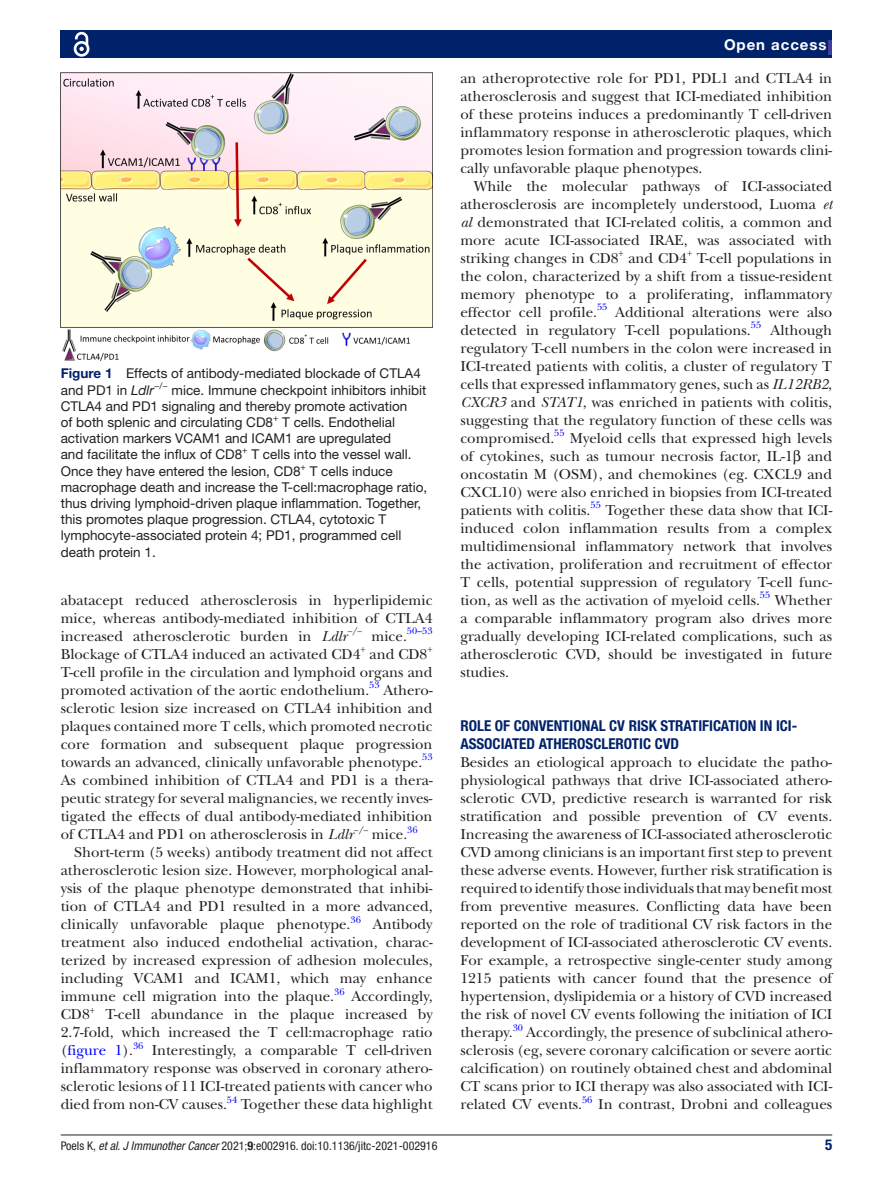
<style>
.page{position:relative;width:893px;height:1191px;background:#fff}
.page>*{position:absolute;margin:0;border:0;box-sizing:border-box;transform-origin:0 0}
.t1{font:15px/18px "New Baskerville";color:#231f20;text-align:justify}
.t2{font:700 condensed 15px/18px "Helvetica Neue LT Std";color:#00226b}
.t3{font:700 15px "Helvetica Neue LT Std";letter-spacing:.065em;color:#fff}
.t4{font:13.5px/16.2px "Helvetica Neue LT Std";color:#231f20}
.t5{font:condensed 12px "Helvetica Neue LT Std";color:#231f20}
.t6{font:9.9px "New Baskerville";color:#00f}
.t7{font:9.9px "New Baskerville";color:#231f20}
.t8{font:italic 9.9px "New Baskerville";color:#231f20}
.t9{font:9px "Helvetica Neue LT Std";color:#231f20}
.s1{font-weight:700;color:#00226b}
.s2{font-style:italic}
.s3{color:#00f}
.s4{font-weight:700}
</style>
<div class="page">
<hr style="left:61px;top:1134px;width:771px;height:1px;background:#231f20">
<div style="left:61px;top:31px;width:771px;height:27px;background:#00226b"></div>
<hr style="left:828px;top:40px;width:4px;height:15px;background:#414099">
<svg style="left:73px;top:31px;width:17px;height:26px"></svg>
<img style="left:61px;top:73px;width:372px;height:288px">
<p class="t4" style="left:61px;top:365px;width:367px"><span class="s1">Figure 1</span> Effects of antibody-mediated blockade of CTLA4 and PD1 in <span class="s2">Ldlr</span><sup>−/−</sup> mice. Immune checkpoint inhibitors inhibit CTLA4 and PD1 signaling and thereby promote activation<br>of both splenic and circulating CD8</p>
<p class="t9" style="left:273px;top:412px;width:7px">+</p>
<p class="t4" style="left:61px;top:414px;width:336px;text-indent:221px">T cells. Endothelial activation markers VCAM1 and ICAM1 are upregulated and facilitate the influx of CD8</p>
<p class="t9" style="left:242px;top:445px;width:7px">+</p>
<p class="t4" style="left:61px;top:446px;width:368px;text-indent:191px">T cells into the vessel wall.<br>Once they have entered the lesion, CD8<sup>+</sup> T cells induce macrophage death and increase the T-cell:macrophage ratio, thus driving lymphoid-driven plaque inflammation. Together, this promotes plaque progression. CTLA4, cytotoxic T lymphocyte-associated protein 4; PD1, programmed cell death protein 1.</p>
<p class="t1" style="left:61px;top:591px;width:373px">abatacept reduced atherosclerosis in hyperlipidemic mice, whereas antibody-mediated inhibition of CTLA4 increased atherosclerotic burden in <span class="s2">Ldlr</span></p>
<p class="t8" style="left:347px;top:625px;width:16px">−/−</p>
<p class="t1" style="left:372px;top:627px;width:37px">mice.</p>
<p class="t6" style="left:407px;top:625px;width:27px">50–53</p>
<p class="t1" style="left:61px;top:645px;width:301px">Blockage of CTLA4 induced an activated CD4</p>
<p class="t7" style="left:360px;top:643px;width:7px">+</p>
<p class="t1" style="left:370px;top:645px;width:59px">and CD8</p>
<p class="t7" style="left:427px;top:643px;width:7px">+</p>
<p class="t1" style="left:61px;top:663px;width:373px">T-cell profile in the circulation and lymphoid organs and promoted activation of the aortic endothelium.</p>
<p class="t6" style="left:369px;top:679px;width:12px">53</p>
<p class="t1" style="left:61px;top:681px;width:373px;text-indent:323px">Athero&shy;sclerotic lesion size increased on CTLA4 inhibition and plaques contained more T cells, which promoted necrotic core formation and subsequent plaque progression towards an advanced, clinically unfavorable phenotype.</p>
<p class="t6" style="left:422px;top:751px;width:12px">53</p>
<p class="t1" style="left:61px;top:771px;width:373px">As combined inhibition of CTLA4 and PD1 is a thera&shy;peutic strategy for several malignancies, we recently inves&shy;tigated the effects of dual antibody-mediated inhibition of CTLA4 and PD1 on atherosclerosis in <span class="s2">Ldlr</span><sup>−/−</sup> mice.</p>
<p class="t6" style="left:407px;top:823px;width:12px">36</p>
<p class="t1" style="left:61px;top:843px;width:373px;text-indent:14px">Short-term (5 weeks) antibody treatment did not affect atherosclerotic lesion size. However, morphological anal&shy;ysis of the plaque phenotype demonstrated that inhibi&shy;tion of CTLA4 and PD1 resulted in a more advanced, clinically unfavorable plaque phenotype.</p>
<p class="t6" style="left:350px;top:913px;width:12px">36</p>
<p class="t1" style="left:61px;top:915px;width:373px;text-indent:312px">Antibody treatment also induced endothelial activation, charac&shy;terized by increased expression of adhesion molecules, including VCAM1 and ICAM1, which may enhance immune cell migration into the plaque.</p>
<p class="t6" style="left:334px;top:985px;width:12px">36</p>
<p class="t1" style="left:351px;top:987px;width:83px">Accordingly,</p>
<p class="t1" style="left:61px;top:1005px;width:31px">CD8</p>
<p class="t7" style="left:90px;top:1003px;width:7px">+</p>
<p class="t1" style="left:61px;top:1005px;width:373px;text-indent:45px">T-cell abundance in the plaque increased by 2.7-fold, which increased the T cell:macrophage ratio (<span class="s3">figure 1</span>).</p>
<p class="t6" style="left:133px;top:1039px;width:12px">36</p>
<p class="t1" style="left:61px;top:1041px;width:373px;text-indent:91px">Interestingly, a comparable T cell-driven inflammatory response was observed in coronary athero&shy;sclerotic lesions of 11 ICI-treated patients with cancer who died from non-CV causes.</p>
<p class="t6" style="left:227px;top:1093px;width:12px">54</p>
<p class="t1" style="left:241px;top:1095px;width:193px">Together these data highlight</p>
<p class="t3" style="left:724px;top:35px;width:104px">Open access</p>
<p class="t1" style="left:460px;top:69px;width:373px">an atheroprotective role for PD1, PDL1 and CTLA4 in atherosclerosis and suggest that ICI-mediated inhibition of these proteins induces a predominantly T cell-driven inflammatory response in atherosclerotic plaques, which promotes lesion formation and progression towards clini&shy;cally unfavorable plaque phenotypes.</p>
<p class="t1" style="left:460px;top:177px;width:373px;text-indent:13px">While the molecular pathways of ICI-associated atherosclerosis are incompletely understood, Luoma <span class="s2">et al</span> demonstrated that ICI-related colitis, a common and more acute ICI-associated IRAE, was associated with striking changes in CD8</p>
<p class="t7" style="left:619px;top:247px;width:7px">+</p>
<p class="t1" style="left:628px;top:249px;width:60px">and CD4</p>
<p class="t7" style="left:687px;top:247px;width:7px">+</p>
<p class="t1" style="left:460px;top:249px;width:373px;text-indent:237px">T-cell populations in the colon, characterized by a shift from a tissue-resident memory phenotype to a proliferating, inflammatory effector cell profile.</p>
<p class="t6" style="left:597px;top:301px;width:12px">55</p>
<p class="t1" style="left:460px;top:303px;width:373px;text-indent:155px">Additional alterations were also detected in regulatory T-cell populations.</p>
<p class="t6" style="left:751px;top:319px;width:12px">55</p>
<p class="t1" style="left:460px;top:321px;width:373px;text-indent:310px">Although regulatory T-cell numbers in the colon were increased in ICI-treated patients with colitis, a cluster of regulatory T cells that expressed inflammatory genes, such as <span class="s2">IL12RB2</span>, <span class="s2">CXCR3</span> and <span class="s2">STAT1</span>, was enriched in patients with colitis, suggesting that the regulatory function of these cells was compromised.<sup>55</sup> Myeloid cells that expressed high levels of cytokines, such as tumour necrosis factor, IL-1 and oncostatin M (OSM), and chemokines (eg. CXCL9 and CXCL10) were also enriched in biopsies from ICI-treated patients with colitis.</p>
<p class="t6" style="left:590px;top:499px;width:12px">55</p>
<p class="t1" style="left:460px;top:501px;width:373px;text-indent:145px">Together these data show that ICI&shy;induced colon inflammation results from a complex multidimensional inflammatory network that involves the activation, proliferation and recruitment of effector T cells, potential suppression of regulatory T-cell func&shy;tion, as well as the activation of myeloid cells.</p>
<p class="t6" style="left:760px;top:589px;width:12px">55</p>
<p class="t1" style="left:460px;top:591px;width:373px;text-indent:315px">Whether a comparable inflammatory program also drives more gradually developing ICI-related complications, such as atherosclerotic CVD, should be investigated in future studies.</p>
<p class="t2" style="left:460px;top:716px;width:339px">ROLE OF CONVENTIONAL CV RISK STRATIFICATION IN ICI-<br>ASSOCIATED ATHEROSCLEROTIC CVD</p>
<p class="t1" style="left:460px;top:753px;width:373px">Besides an etiological approach to elucidate the patho&shy;physiological pathways that drive ICI-associated athero&shy;sclerotic CVD, predictive research is warranted for risk stratification and possible prevention of CV events.<br>Increasing the awareness of ICI-associated atherosclerotic CVD among clinicians is an important first step to prevent these adverse events. However, further risk stratification is required to identify those individuals that may benefit most from preventive measures. Conflicting data have been reported on the role of traditional CV risk factors in the development of ICI-associated atherosclerotic CV events.<br>For example, a retrospective single-center study among 1215 patients with cancer found that the presence of hypertension, dyslipidemia or a history of CVD increased the risk of novel CV events following the initiation of ICI therapy.</p>
<p class="t6" style="left:513px;top:1021px;width:12px">30</p>
<p class="t1" style="left:460px;top:1023px;width:373px;text-indent:66px">Accordingly, the presence of subclinical athero&shy;sclerosis (eg, severe coronary calcification or severe aortic calcification) on routinely obtained chest and abdominal CT scans prior to ICI therapy was also associated with ICI&shy;related CV events.</p>
<p class="t6" style="left:582px;top:1093px;width:12px">56</p>
<p class="t1" style="left:598px;top:1095px;width:235px">In contrast, Drobni and colleagues</p>
<p class="t5" style="left:61px;top:1138px;width:378px">Poels K, <span class="s2">et al</span>. <span class="s2">J Immunother Cancer</span> 2021;<span class="s4">9</span>:e002916. doi:10.1136/jitc-2021-002916</p>
<p class="t2" style="left:825px;top:1135px;width:9px">5</p>
</div>
